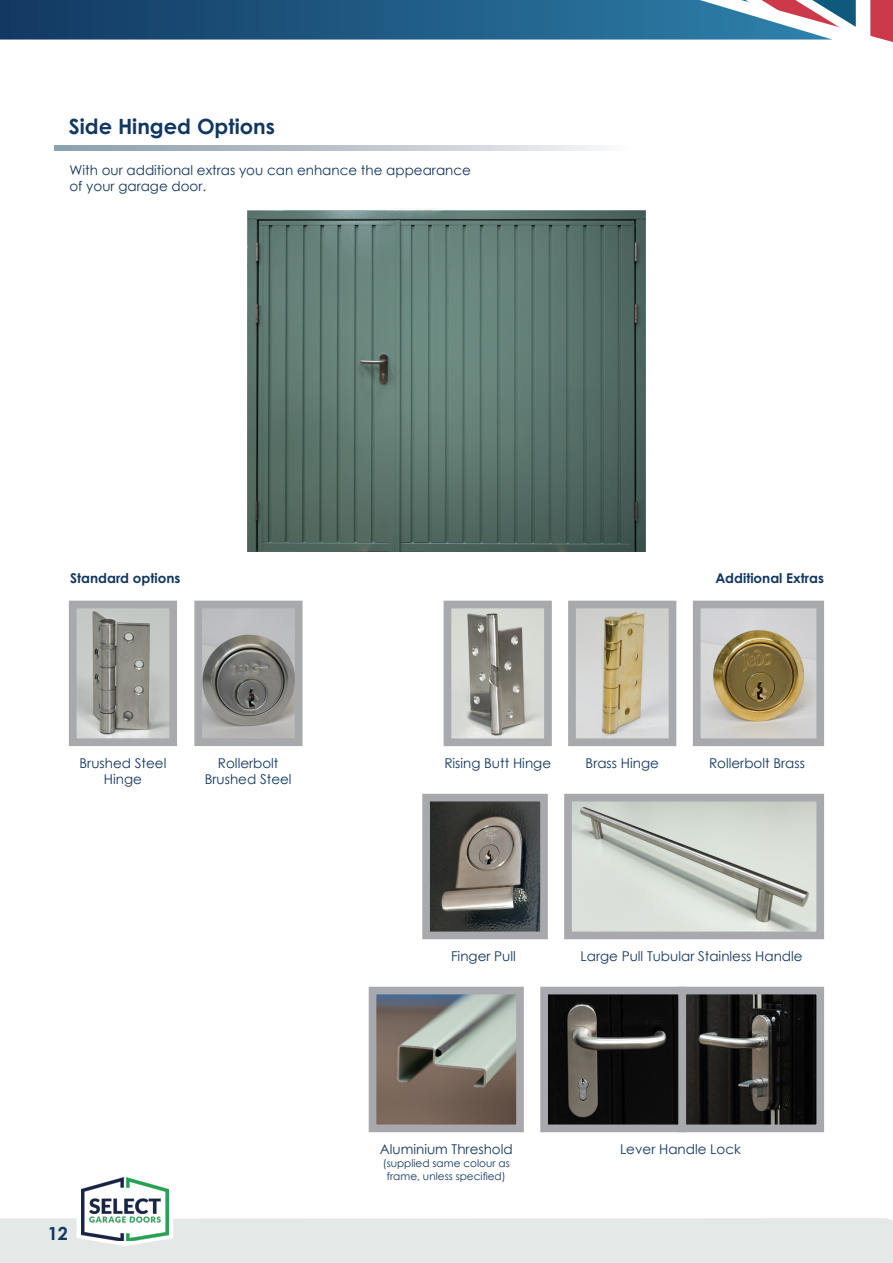
<style>
.page{position:relative;width:893px;height:1263px;background:#fff}
.page>*{position:absolute;margin:0;border:0;box-sizing:border-box;transform-origin:0 0}
.t1{font:700 21px "Century Gothic Pro";color:#123760}
.t2{font:700 18px "Century Gothic Pro";color:#123760}
.t3{font:13.5px/16.2px "Century Gothic";color:#123760}
.t4{font:700 13.5px "Century Gothic Pro";color:#123760}
.t5{font:10.5px/12.6px "Century Gothic";color:#123760;text-align:center}
</style>
<div class="page">
<svg style="left:54px;top:146px;width:549px;height:4px;background:#bbc5cd"></svg>
<svg style="left:0;top:0;width:856px;height:40px;background:#33668c"></svg>
<svg style="left:870px;top:0;width:23px;height:42px"></svg>
<div style="left:0;top:1218px;width:893px;height:45px;background:#e4e8e7"></div>
<img style="left:82px;top:1177px;width:87px;height:63px">
<img style="left:78px;top:610px;width:90px;height:127px">
<div style="left:69px;top:601px;width:108px;height:145px;border:8px solid #a8a9ad"></div>
<img style="left:247px;top:209px;width:399px;height:343px">
<img style="left:453px;top:610px;width:90px;height:127px">
<div style="left:444px;top:601px;width:108px;height:145px;border:8px solid #a8a9ad"></div>
<img style="left:702px;top:610px;width:113px;height:127px">
<div style="left:693px;top:601px;width:131px;height:145px;border:8px solid #a8a9ad"></div>
<img style="left:687px;top:996px;width:128px;height:127px">
<div style="left:678px;top:987px;width:146px;height:145px;border:8px solid #a8a9ad"></div>
<img style="left:549px;top:996px;width:128px;height:127px">
<div style="left:540px;top:987px;width:146px;height:145px;border:8px solid #a8a9ad"></div>
<img style="left:203px;top:610px;width:91px;height:127px">
<div style="left:194px;top:601px;width:109px;height:145px;border:8px solid #a8a9ad"></div>
<img style="left:573px;top:803px;width:242px;height:127px">
<div style="left:564px;top:794px;width:260px;height:145px;border:8px solid #a8a9ad"></div>
<img style="left:378px;top:996px;width:137px;height:127px">
<div style="left:369px;top:987px;width:155px;height:145px;border:8px solid #a8a9ad"></div>
<img style="left:431px;top:803px;width:108px;height:127px">
<div style="left:422px;top:794px;width:126px;height:145px;border:8px solid #a8a9ad"></div>
<img style="left:577px;top:610px;width:90px;height:127px">
<div style="left:568px;top:601px;width:108px;height:145px;border:8px solid #a8a9ad"></div>
<h1 class="t1" style="left:69px;top:113px;width:208px">Side Hinged Options</h1>
<p class="t3" style="left:69px;top:162px;width:403px">With our additional extras you can enhance the appearance of your garage door.</p>
<p class="t4" style="left:70px;top:570px;width:112px">Standard options</p>
<p class="t4" style="left:716px;top:570px;width:110px">Additional Extras</p>
<p class="t3" style="left:80px;top:755px;width:88px">Brushed Steel</p>
<p class="t3" style="left:104px;top:771px;width:40px">Hinge</p>
<p class="t3" style="left:205px;top:755px;width:88px;text-align:center">Rollerbolt<br>Brushed Steel</p>
<h2 class="t2" style="left:48px;top:1222px;width:22px">12</h2>
<p class="t3" style="left:444px;top:755px;width:108px">Rising Butt Hinge</p>
<p class="t3" style="left:709px;top:755px;width:97px">Rollerbolt Brass</p>
<p class="t3" style="left:586px;top:755px;width:75px">Brass Hinge</p>
<p class="t3" style="left:451px;top:948px;width:66px">Finger Pull</p>
<p class="t3" style="left:581px;top:948px;width:224px">Large Pull Tubular Stainless Handle</p>
<p class="t3" style="left:380px;top:1141px;width:134px">Aluminium Threshold</p>
<p class="t5" style="left:383px;top:1157px;width:128px">(supplied same colour as frame, unless specified)</p>
<p class="t3" style="left:620px;top:1141px;width:122px">Lever Handle Lock</p>
</div>
